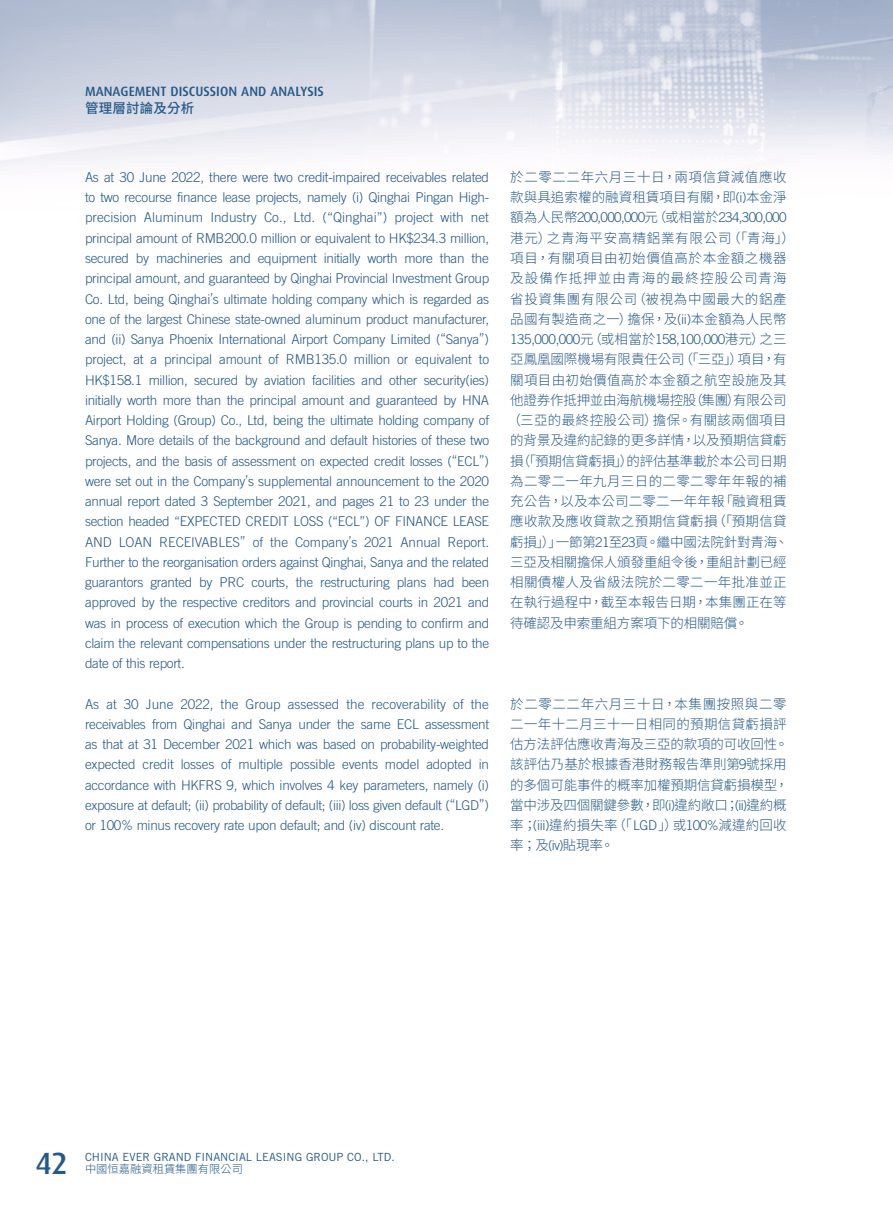
<style>
.page{position:relative;width:893px;height:1212px;background:#fff}
.page>*{position:absolute;margin:0;border:0;box-sizing:border-box;transform-origin:0 0}
.t1{font:500 30.75px "Dax";color:#265988}
.Body_Text{font:300 13.5px/20.2px "Trade Gothic LT Std";letter-spacing:-.02em;color:#265988;text-align:justify}
.C_Body_Text{font:300 13.5px/20.2px "Source Han Sans TC";letter-spacing:.015em;color:#265988}
.t2{font:500 13.5px "Dax";color:#265988}
.t3{font:500 13.5px "Source Han Sans TC";letter-spacing:.015em;color:#265988}
.t4{font:11.25px "Trade Gothic LT Std";color:#265988}
.t5{font:300 11.25px "Source Han Sans TC";letter-spacing:.005em;color:#265988}
.s1{font-family:"Trade Gothic LT Std"}
</style>
<div class="page">
<img style="left:0;top:0;width:893px;height:167px">
<p class="t2" style="left:85px;top:84px;width:240px">MANAGEMENT DISCUSSION AND ANALYSIS</p>
<p class="t3" style="left:85px;top:100px;width:111px">管理層討論及分析</p>
<p class="Body_Text" style="left:85px;top:167px;width:406px">As at 30 June 2022, there were two credit-impaired receivables related to two recourse finance lease projects, namely (i) Qinghai Pingan High&shy;precision Aluminum Industry Co., Ltd. (“Qinghai”) project with net principal amount of RMB200.0 million or equivalent to HK$234.3 million, secured by machineries and equipment initially worth more than the principal amount, and guaranteed by Qinghai Provincial Investment Group Co. Ltd, being Qinghai’s ultimate holding company which is regarded as one of the largest Chinese state-owned aluminum product manufacturer, and (ii) Sanya Phoenix International Airport Company Limited (“Sanya”) project, at a principal amount of RMB135.0 million or equivalent to HK$158.1 million, secured by aviation facilities and other security(ies) initially worth more than the principal amount and guaranteed by HNA Airport Holding (Group) Co., Ltd, being the ultimate holding company of Sanya. More details of the background and default histories of these two projects, and the basis of assessment on expected credit losses (“ECL”) were set out in the Company’s supplemental announcement to the 2020 annual report dated 3 September 2021, and pages 21 to 23 under the section headed “EXPECTED CREDIT LOSS (“ECL”) OF FINANCE LEASE AND LOAN RECEIVABLES” of the Company’s 2021 Annual Report.<br>Further to the reorganisation orders against Qinghai, Sanya and the related guarantors granted by PRC courts, the restructuring plans had been approved by the respective creditors and provincial courts in 2021 and was in process of execution which the Group is pending to confirm and claim the relevant compensations under the restructuring plans up to the date of this report.</p>
<p class="Body_Text" style="left:85px;top:693px;width:406px">As at 30 June 2022, the Group assessed the recoverability of the receivables from Qinghai and Sanya under the same ECL assessment as that at 31 December 2021 which was based on probability-weighted expected credit losses of multiple possible events model adopted in accordance with HKFRS 9, which involves 4 key parameters, namely (i) exposure at default; (ii) probability of default; (iii) loss given default (“LGD”) or 100% minus recovery rate upon default; and (iv) discount rate.</p>
<p class="C_Body_Text" style="left:507px;top:167px;width:289px">於二零二二年六月三十日，兩項信貸減值應收款與具追索權的融資租賃項目有關，即<span class="s1">(i)</span>本金淨額為人民幣<span class="s1">200,000,000</span>元（或相當於<span class="s1">234,300,000</span>港元）之青海平安高精鋁業有限公司（「青海」）項目，有關項目由初始價值高於本金額之機器及設備作抵押並由青海的最終控股公司青海省投資集團有限公司（被視為中國最大的鋁產品國有製造商之一）擔保，及<span class="s1">(ii)</span>本金額為人民幣<br><span class="s1">135,000,000</span>元（或相當於<span class="s1">158,100,000</span>港元）之三亞鳳凰國際機場有限責任公司（「三亞」）項目，有關項目由初始價值高於本金額之航空設施及其他證券作抵押並由海航機場控股（集團）有限公司（三亞的最終控股公司）擔保。有關該兩個項目的背景及違約記錄的更多詳情，以及預期信貸虧損（「預期信貸虧損」）的評估基準載於本公司日期為二零二一年九月三日的二零二零年年報的補充公告，以及本公司二零二一年年報「融資租賃應收款及應收貸款之預期信貸虧損（「預期信貸虧損」）」一節第<span class="s1">21</span>至<span class="s1">23</span>頁。繼中國法院針對青海、三亞及相關擔保人頒發重組令後，重組計劃已經相關債權人及省級法院於二零二一年批准並正在執行過程中，截至本報告日期，本集團正在等待確認及申索重組方案項下的相關賠償。</p>
<p class="C_Body_Text" style="left:510px;top:694px;width:280px">於二零二二年六月三十日，本集團按照與二零二一年十二月三十一日相同的預期信貸虧損評估方法評估應收青海及三亞的款項的可收回性。該評估乃基於根據香港財務報告準則第<span class="s1">9</span>號採用的多個可能事件的概率加權預期信貸虧損模型，當中涉及四個關鍵參數，即<span class="s1">(i)</span>違約敞口；<span class="s1">(ii)</span>違約概率；<span class="s1">(iii)</span>違約損失率（「<span class="s1">LGD</span>」）或<span class="s1">100%</span>減違約回收率；及<span class="s1">(iv)</span>貼現率。</p>
<h1 class="t1" style="left:35px;top:1146px;width:34px">42</h1>
<p class="t4" style="left:85px;top:1150px;width:311px">CHINA EVER GRAND FINANCIAL LEASING GROUP CO., LTD.</p>
<p class="t5" style="left:85px;top:1162px;width:159px">中國恒嘉融資租賃集團有限公司</p>
</div>
